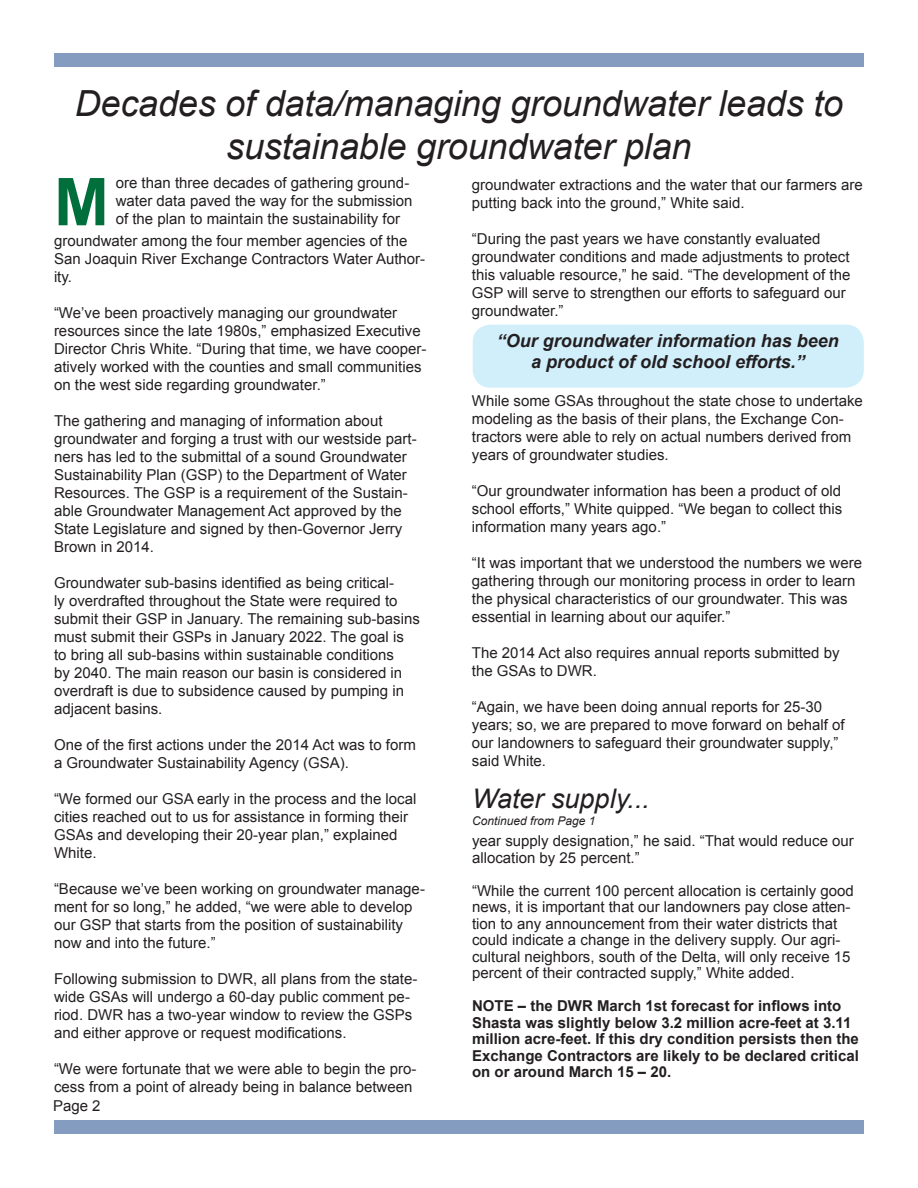
<style>
.page{position:relative;width:918px;height:1188px;background:#fff}
.page>*{position:absolute;margin:0;border:0;box-sizing:border-box;transform-origin:0 0}
.t1{font:700 66px "Arial";color:#006f3c}
.t2{font:italic 36px/43.2px "Arial";letter-spacing:-.005em;color:#231f20;text-align:center}
.t3{font:italic 27px "Arial";color:#231f20}
.t4{font:italic 700 18px/21.6px "Arial";color:#231f20;text-align:center}
.t5{font:15px/18px "Arial";color:#231f20}
.t6{font:700 15px/16.5px "Arial";color:#231f20}
.t7{font:italic 12px "Arial";color:#231f20}
</style>
<div class="page">
<div style="left:473px;top:325px;width:391px;height:63px;background:#d1eefb;border-radius:18px"></div>
<div style="left:54px;top:53px;width:810px;height:14px;background:#849cc0"></div>
<div style="left:54px;top:1120px;width:810px;height:13px;background:#849cc0"></div>
<h2 class="t2" style="left:75px;top:82px;width:770px">Decades of data/managing groundwater leads to sustainable groundwater plan</h2>
<h1 class="t1" style="left:54px;top:159px;width:56px">M</h1>
<p class="t5" style="left:116px;top:174px;width:298px">ore than three decades of gathering ground&shy;water data paved the way for the submission of the plan to maintain the sustainability for</p>
<p class="t5" style="left:54px;top:232px;width:373px">groundwater among the four member agencies of the<br>San Joaquin River Exchange Contractors Water Author&shy;ity.</p>
<p class="t5" style="left:54px;top:304px;width:374px">“We’ve been proactively managing our groundwater resources since the late 1980s,” emphasized Executive Director Chris White. “During that time, we have cooper&shy;atively worked with the counties and small communities on the west side regarding groundwater.”</p>
<p class="t5" style="left:54px;top:412px;width:364px">The gathering and managing of information about groundwater and forging a trust with our westside part&shy;ners has led to the submittal of a sound Groundwater Sustainability Plan (GSP) to the Department of Water Resources. The GSP is a requirement of the Sustain&shy;able Groundwater Management Act approved by the State Legislature and signed by then-Governor Jerry Brown in 2014.</p>
<p class="t5" style="left:54px;top:574px;width:367px">Groundwater sub-basins identified as being critical-<br>ly overdrafted throughout the State were required to submit their GSP in January. The remaining sub-basins must submit their GSPs in January 2022. The goal is to bring all sub-basins within sustainable conditions<br>by 2040. The main reason our basin is considered in overdraft is due to subsidence caused by pumping in adjacent basins.</p>
<p class="t5" style="left:54px;top:736px;width:363px">One of the first actions under the 2014 Act was to form a Groundwater Sustainability Agency (GSA).</p>
<p class="t5" style="left:54px;top:790px;width:364px">“We formed our GSA early in the process and the local cities reached out to us for assistance in forming their GSAs and developing their 20-year plan,” explained White.</p>
<p class="t5" style="left:54px;top:880px;width:373px">“Because we’ve been working on groundwater manage&shy;ment for so long,” he added, “we were able to develop our GSP that starts from the position of sustainability now and into the future.”</p>
<p class="t5" style="left:54px;top:970px;width:365px">Following submission to DWR, all plans from the state&shy;wide GSAs will undergo a 60-day public comment pe&shy;riod. DWR has a two-year window to review the GSPs and either approve or request modifications.</p>
<p class="t5" style="left:54px;top:1060px;width:364px">“We were fortunate that we were able to begin the pro&shy;cess from a point of already being in balance between</p>
<p class="t5" style="left:53px;top:1097px;width:49px">Page 2</p>
<p class="t5" style="left:472px;top:176px;width:393px">groundwater extractions and the water that our farmers are putting back into the ground,” White said.</p>
<p class="t5" style="left:472px;top:230px;width:380px">“During the past years we have constantly evaluated groundwater conditions and made adjustments to protect this valuable resource,” he said. “The development of the GSP will serve to strengthen our efforts to safeguard our groundwater.”</p>
<p class="t4" style="left:497px;top:330px;width:344px">“Our groundwater information has been a product of old school efforts.”</p>
<p class="t5" style="left:472px;top:392px;width:393px">While some GSAs throughout the state chose to undertake modeling as the basis of their plans, the Exchange Con&shy;tractors were able to rely on actual numbers derived from years of groundwater studies.</p>
<p class="t5" style="left:472px;top:482px;width:372px;text-align:justify">“Our groundwater information has been a product of old school efforts,” White quipped. “We began to collect this information many years ago.”</p>
<p class="t5" style="left:472px;top:554px;width:392px">“It was important that we understood the numbers we were gathering through our monitoring process in order to learn the physical characteristics of our groundwater. This was essential in learning about our aquifer.”</p>
<p class="t5" style="left:472px;top:644px;width:369px">The 2014 Act also requires annual reports submitted by the GSAs to DWR.</p>
<p class="t5" style="left:472px;top:698px;width:374px">“Again, we have been doing annual reports for 25-30 years; so, we are prepared to move forward on behalf of our landowners to safeguard their groundwater supply,” said White.</p>
<h3 class="t3" style="left:472px;top:781px;width:179px">Water supply...</h3>
<p class="t7" style="left:472px;top:813px;width:125px">Continued from Page 1</p>
<p class="t5" style="left:472px;top:833px;width:383px;line-height:16.5px">year supply designation,” he said. “That would reduce our allocation by 25 percent.”</p>
<p class="t5" style="left:472px;top:882px;width:383px;line-height:16.5px">“While the current 100 percent allocation is certainly good news, it is important that our landowners pay close atten&shy;tion to any announcement from their water districts that could indicate a change in the delivery supply. Our agri&shy;cultural neighbors, south of the Delta, will only receive 15 percent of their contracted supply,” White added.</p>
<p class="t6" style="left:472px;top:998px;width:388px">NOTE – the DWR March 1st forecast for inflows into Shasta was slightly below 3.2 million acre-feet at 3.11 million acre-feet. If this dry condition persists then the Exchange Contractors are likely to be declared critical on or around March 15 – 20.</p>
</div>
